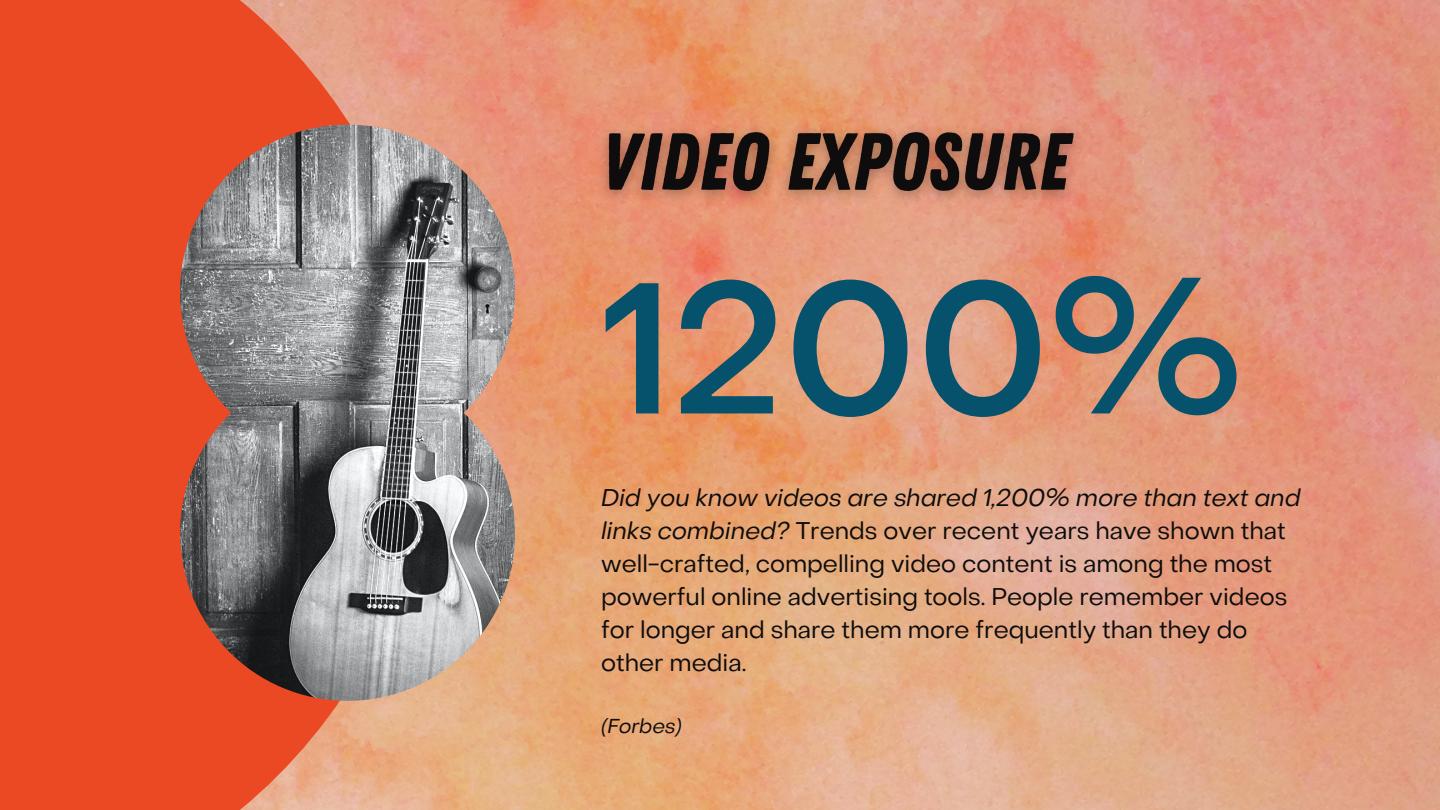
<style>
.page{position:relative;width:1440px;height:810px;background:#fff}
.page>*{position:absolute;margin:0;border:0;box-sizing:border-box;transform-origin:0 0}
.t1{font:500 183.9px "Object Sans";color:#06526d}
.t2{font:24px/33px "Object Sans";color:#0e0c0c}
.t3{font:italic 20px "Object Sans";color:#0e0c0c}
.s1{font-style:italic}
</style>
<div class="page">
<img style="left:431px;top:0;width:1009px;height:810px">
<svg style="left:0;top:0;width:431px;height:810px;background:#ea5633"></svg>
<img style="left:180px;top:125px;width:335px;height:576px">
<img style="left:582px;top:98px;width:511px;height:137px">
<p class="t1" style="left:601px;top:278px;width:643px">1200%</p>
<p class="t2" style="left:601px;top:484px;width:701px"><span class="s1">Did you know videos are shared 1,200% more than text and links combined?</span> Trends over recent years have shown that well-crafted, compelling video content is among the most powerful online advertising tools. People remember videos for longer and share them more frequently than they do other media.</p>
<p class="t3" style="left:601px;top:719px;width:82px">(Forbes)</p>
</div>
